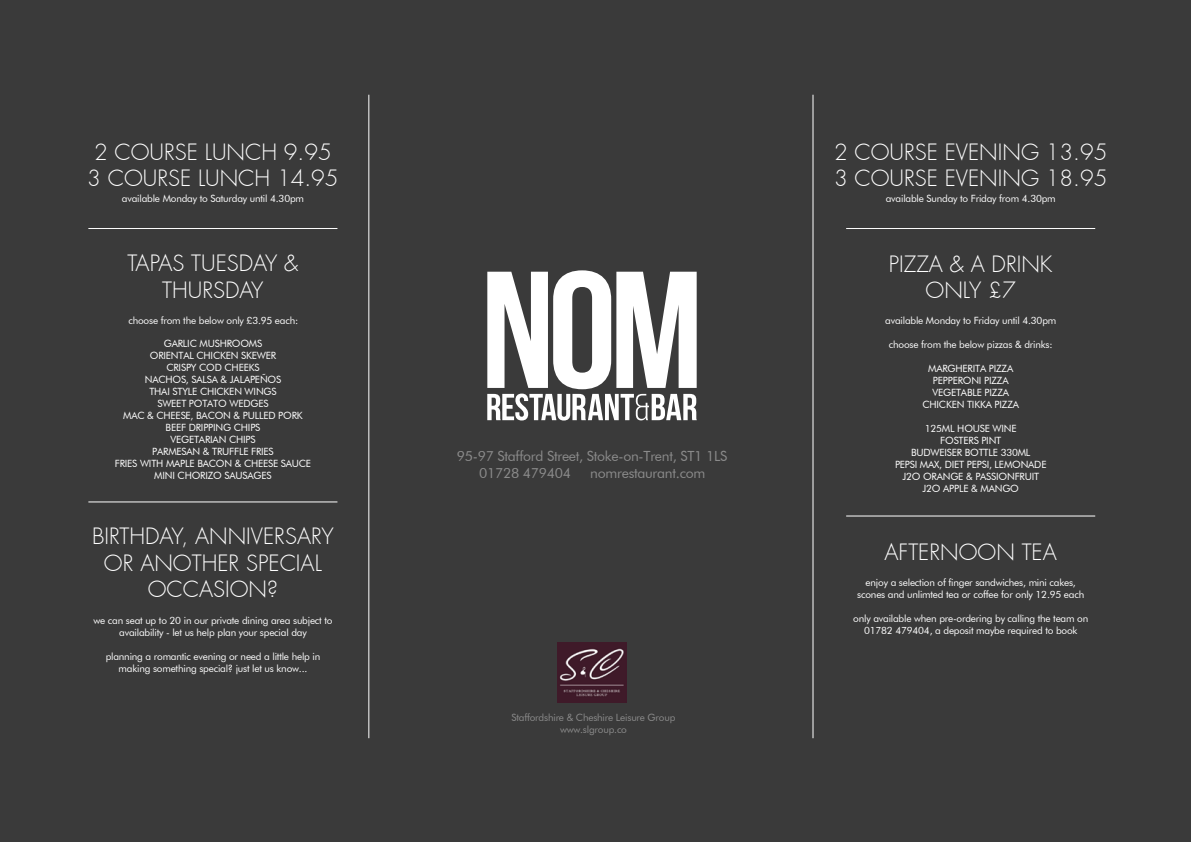
<style>
.page{position:relative;width:1191px;height:842px;background:#3a3a3a}
.page>*{position:absolute;margin:0;border:0;box-sizing:border-box;transform-origin:0 0}
.t1{font:300 22px/26.4px "Futura";color:#fff;text-align:center}
.t2{font:14px/16.8px "Futura BT";letter-spacing:-.02em;color:#8b8b8b}
.t3{font:10px/12px "Futura BT";letter-spacing:-.02em;color:#fff;text-align:center}
.t4{font:10px/12px "Futura BT";letter-spacing:-.02em;color:#8b8b8b;text-align:center}
</style>
<div class="page">
<svg style="left:487px;top:270px;width:210px;height:150px"></svg>
<hr style="left:88px;top:502px;width:249px;height:1px;background:#fff">
<hr style="left:812px;top:95px;width:1px;height:643px;background:#fff">
<hr style="left:846px;top:516px;width:249px;height:1px;background:#fff">
<hr style="left:368px;top:95px;width:1px;height:643px;background:#fff">
<hr style="left:88px;top:228px;width:249px;height:1px;background:#fff">
<hr style="left:846px;top:228px;width:249px;height:1px;background:#fff">
<img style="left:557px;top:643px;width:69px;height:60px">
<h1 class="t1" style="left:87px;top:139px;width:253px">2 COURSE LUNCH 9.95<br>3 COURSE LUNCH 14.95</h1>
<p class="t3" style="left:122px;top:192px;width:184px">available Monday to Saturday until 4.30pm</p>
<h1 class="t1" style="left:127px;top:251px;width:172px">TAPAS TUESDAY &amp;<br>THURSDAY</h1>
<p class="t3" style="left:128px;top:314px;width:171px">choose from the below only £3.95 each:</p>
<p class="t3" style="left:115px;top:338px;width:198px">GARLIC MUSHROOMS<br>ORIENTAL CHICKEN SKEWER<br>CRISPY COD CHEEKS<br>NACHOS, SALSA &amp; JALAPEÑOS<br>THAI STYLE CHICKEN WINGS<br>SWEET POTATO WEDGES<br>MAC &amp; CHEESE, BACON &amp; PULLED PORK<br>BEEF DRIPPING CHIPS<br>VEGETARIAN CHIPS<br>PARMESAN &amp; TRUFFLE FRIES<br>FRIES WITH MAPLE BACON &amp; CHEESE SAUCE<br>MINI CHORIZO SAUSAGES</p>
<h1 class="t1" style="left:92px;top:524px;width:243px">BIRTHDAY, ANNIVERSARY<br>OR ANOTHER SPECIAL<br>OCCASION?</h1>
<p class="t3" style="left:93px;top:615px;width:240px">we can seat up to 20 in our private dining area subject to availability - let us help plan your special day</p>
<p class="t3" style="left:106px;top:651px;width:216px">planning a romantic evening or need a little help in making something special? just let us know...</p>
<h2 class="t2" style="left:479px;top:447px;width:250px;text-indent:-22px">95-97 Stafford Street, Stoke-on-Trent, ST1 1LS<br>01728 479404</h2>
<h2 class="t2" style="left:590px;top:464px;width:116px">nomrestaurant.com</h2>
<p class="t4" style="left:511px;top:712px;width:165px">Staffordshire &amp; Cheshire Leisure Group www.slgroup.co</p>
<h1 class="t1" style="left:834px;top:139px;width:275px;text-align:left">2 COURSE EVENING 13.95<br>3 COURSE EVENING 18.95</h1>
<p class="t3" style="left:885px;top:192px;width:171px">available Sunday to Friday from 4.30pm</p>
<h1 class="t1" style="left:889px;top:251px;width:165px">PIZZA &amp; A DRINK<br>ONLY £7</h1>
<p class="t3" style="left:885px;top:314px;width:173px">available Monday to Friday until 4.30pm</p>
<p class="t3" style="left:889px;top:338px;width:165px">choose from the below pizzas &amp; drinks:</p>
<p class="t3" style="left:922px;top:362px;width:98px">MARGHERITA PIZZA<br>PEPPERONI PIZZA<br>VEGETABLE PIZZA<br>CHICKEN TIKKA PIZZA</p>
<p class="t3" style="left:895px;top:422px;width:153px">125ML HOUSE WINE<br>FOSTERS PINT<br>BUDWEISER BOTTLE 330ML<br>PEPSI MAX, DIET PEPSI, LEMONADE<br>J2O ORANGE &amp; PASSIONFRUIT<br>J2O APPLE &amp; MANGO</p>
<h1 class="t1" style="left:884px;top:539px;width:174px">AFTERNOON TEA</h1>
<p class="t3" style="left:857px;top:576px;width:228px">enjoy a selection of finger sandwiches, mini cakes, scones and unlimted tea or coffee for only 12.95 each</p>
<p class="t3" style="left:853px;top:612px;width:236px">only available when pre-ordering by calling the team on<br>01782 479404, a deposit maybe required to book</p>
</div>
